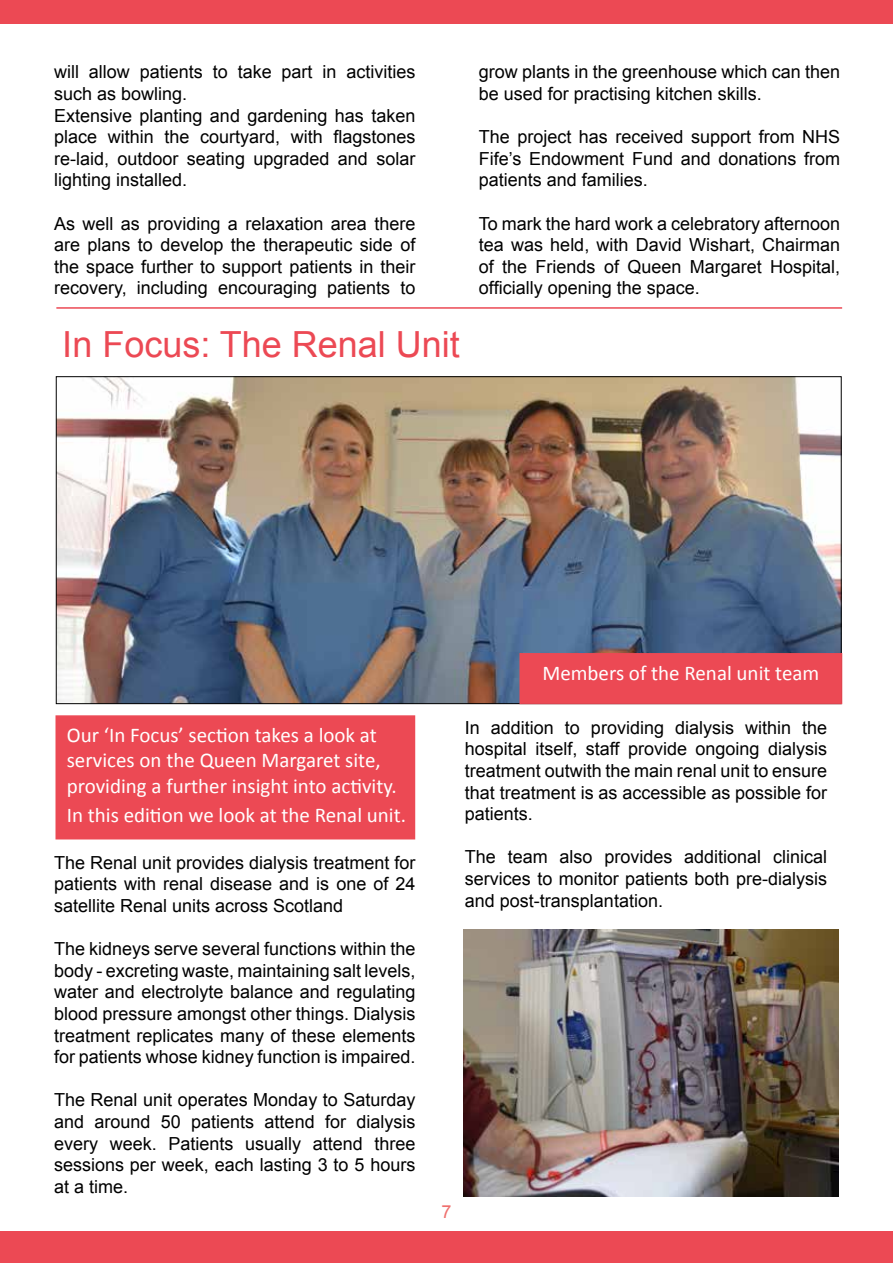
<style>
.page{position:relative;width:893px;height:1263px;background:#fff}
.page>*{position:absolute;margin:0;border:0;box-sizing:border-box;transform-origin:0 0}
.t1{font:36px "Arial";color:#ec4954}
.t2{font:21px/25.2px "Calibri";color:#fff}
.t3{font:18px/21.6px "Arial";color:#000;text-align:justify}
.t4{font:18px "Arial";color:#ef706e}
</style>
<div class="page">
<div style="left:56px;top:715px;width:359px;height:124px;background:#ec4954;border:2px solid #ec4954"></div>
<img style="left:58px;top:378px;width:782px;height:324px">
<img style="left:463px;top:930px;width:376px;height:267px">
<div style="left:0;top:0;width:893px;height:24px;background:#ec4954"></div>
<div style="left:0;top:1232px;width:893px;height:31px;background:#ec4954"></div>
<div style="left:520px;top:653px;width:322px;height:51px;background:#ec4954;border:1px solid #ec4954"></div>
<hr style="left:56px;top:307px;width:786px;height:2px;background:#ec4954">
<p class="t3" style="left:54px;top:61px;width:363px;text-align:left">will allow patients to take part in activities such as bowling.<br>Extensive planting and gardening has taken place within the courtyard, with flagstones re-laid, outdoor seating upgraded and solar lighting installed.</p>
<p class="t3" style="left:54px;top:213px;width:363px">As well as providing a relaxation area there are plans to develop the therapeutic side of the space further to support patients in their recovery, including encouraging patients to</p>
<h1 class="t1" style="left:62px;top:321px;width:399px">In Focus: The Renal Unit</h1>
<p class="t3" style="left:479px;top:61px;width:363px">grow plants in the greenhouse which can then be used for practising kitchen skills.</p>
<p class="t3" style="left:479px;top:126px;width:363px">The project has received support from NHS Fife’s Endowment Fund and donations from patients and families.</p>
<p class="t3" style="left:479px;top:213px;width:363px">To mark the hard work a celebratory afternoon tea was held, with David Wishart, Chairman of the Friends of Queen Margaret Hospital, officially opening the space.</p>
<p class="t2" style="left:542px;top:661px;width:278px">Members of the Renal unit team</p>
<p class="t2" style="left:67px;top:722px;width:332px">Our ‘In Focus’ section takes a look at services on the Queen Margaret site, providing a further insight into activity.</p>
<p class="t2" style="left:67px;top:802px;width:341px">In this edition we look at the Renal unit.</p>
<p class="t3" style="left:54px;top:852px;width:363px">The Renal unit provides dialysis treatment for patients with renal disease and is one of 24 satellite Renal units across Scotland</p>
<p class="t3" style="left:54px;top:938px;width:363px">The kidneys serve several functions within the body - excreting waste, maintaining salt levels, water and electrolyte balance and regulating blood pressure amongst other things. Dialysis treatment replicates many of these elements for patients whose kidney function is impaired.</p>
<p class="t3" style="left:54px;top:1089px;width:363px">The Renal unit operates Monday to Saturday and around 50 patients attend for dialysis every week. Patients usually attend three sessions per week, each lasting 3 to 5 hours at a time.</p>
<p class="t3" style="left:465px;top:717px;width:364px">In addition to providing dialysis within the hospital itself, staff provide ongoing dialysis treatment outwith the main renal unit to ensure that treatment is as accessible as possible for patients.</p>
<p class="t3" style="left:465px;top:846px;width:364px">The team also provides additional clinical services to monitor patients both pre-dialysis and post-transplantation.</p>
<p class="t4" style="left:441px;top:1200px;width:12px">7</p>
</div>
